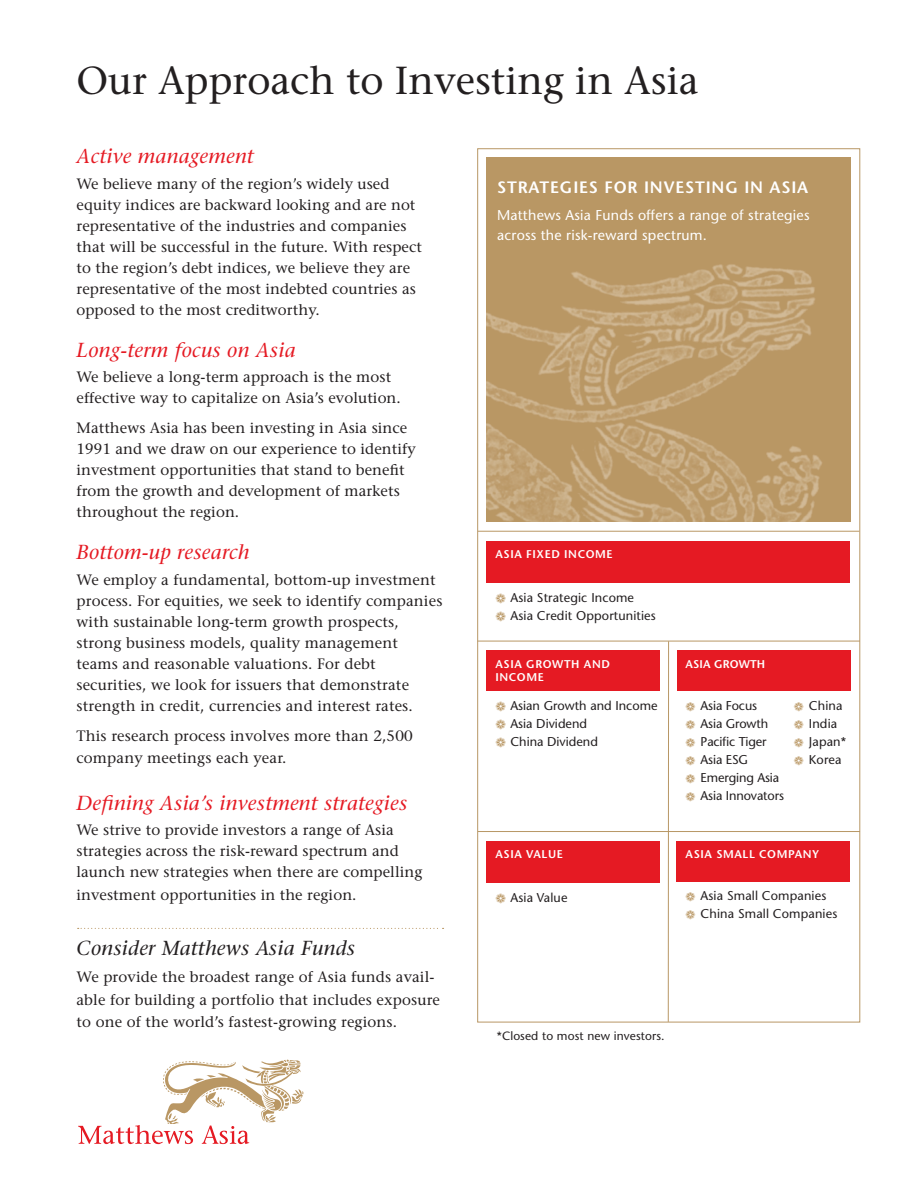
<style>
.page{position:relative;width:918px;height:1188px;background:#fff}
.page>*{position:absolute;margin:0;border:0;box-sizing:border-box;transform-origin:0 0}
._1_Head{font:500 39px "Stone Serif Std";color:#231f20}
._2_Subhead{font:italic 500 20.25px "Stone Serif Std";letter-spacing:.015em;color:#e51a23}
._2_Subhead-2{font:italic 500 20.25px "Stone Serif Std";letter-spacing:.015em;color:#231f20}
.t1{font:600 16.5px "Stone Sans Std";letter-spacing:.05em;color:#fff}
._3_Body_text{font:500 15px/21px "Stone Serif Std";letter-spacing:.005em;color:#231f20}
._2_Subhead-3{font:500 15px/22.5px "Stone Serif Std";letter-spacing:.01em;color:#231f20}
.t2{font:500 14.25px/19.5px "Stone Sans Std";letter-spacing:.015em;color:#fff}
._4_Chart_text{font:500 12.75px "Stone Sans Std";letter-spacing:.01em;color:#231f20}
._4_Chart_text-2{font:500 12.75px "Stone Sans Std";letter-spacing:-.01em;color:#231f20}
.t3{font:500 12px "Stone Sans Std";letter-spacing:.01em;color:#231f20}
._4_Text_sans_serif_9{font:600 11.25px/13.5px "Stone Sans Std";letter-spacing:.05em;color:#fff}
._4_Text_sans_serif_9-2{font:600 11.25px "Stone Sans Std";letter-spacing:.01em;color:#fff}
</style>
<div class="page">
<div style="left:486px;top:158px;width:364px;height:364px;background:#b99764"></div>
<img style="left:486px;top:264px;width:336px;height:258px">
<svg style="left:78px;top:928px;width:366px;height:1px"></svg>
<hr style="left:478px;top:531px;width:381px;height:1px;background:#b99764">
<svg style="left:78px;top:1060px;width:225px;height:84px"></svg>
<div style="left:677px;top:651px;width:173px;height:40px;background:#e51a23"></div>
<div style="left:677px;top:841px;width:173px;height:40px;background:#e51a23"></div>
<hr style="left:477px;top:641px;width:383px;height:1px;background:#b89765">
<div style="left:486px;top:541px;width:364px;height:42px;background:#e51a23"></div>
<div style="left:486px;top:841px;width:174px;height:41px;background:#e51a23"></div>
<hr style="left:478px;top:831px;width:382px;height:1px;background:#b89765">
<hr style="left:668px;top:641px;width:1px;height:381px;background:#b89765">
<div style="left:486px;top:651px;width:174px;height:40px;background:#e51a23"></div>
<p class="_1_Head" style="left:76px;top:57px;width:624px">Our Approach to Investing in Asia</p>
<p class="_2_Subhead" style="left:76px;top:145px;width:179px">Active management</p>
<p class="_3_Body_text" style="left:76px;top:173px;width:347px">We believe many of the region’s widely used equity indices are backward looking and are not representative of the industries and companies that will be successful in the future. With respect to the region’s debt indices, we believe they are representative of the most indebted countries as opposed to the most creditworthy.</p>
<p class="_2_Subhead" style="left:76px;top:338px;width:221px">Long-term focus on Asia</p>
<p class="_3_Body_text" style="left:76px;top:367px;width:326px">We believe a long-term approach is the most effective way to capitalize on Asia’s evolution.</p>
<p class="_3_Body_text" style="left:76px;top:418px;width:341px">Matthews Asia has been investing in Asia since 1991 and we draw on our experience to identify investment opportunities that stand to benefit from the growth and development of markets throughout the region.</p>
<p class="_2_Subhead" style="left:76px;top:541px;width:175px">Bottom-up research</p>
<p class="_3_Body_text" style="left:76px;top:569px;width:367px">We employ a fundamental, bottom-up investment process. For equities, we seek to identify companies with sustainable long-term growth prospects, strong business models, quality management teams and reasonable valuations. For debt securities, we look for issuers that demonstrate strength in credit, currencies and interest rates.</p>
<p class="_3_Body_text" style="left:76px;top:724px;width:338px;line-height:22.5px">This research process involves more than 2,500 company meetings each year.</p>
<p class="_2_Subhead" style="left:76px;top:791px;width:332px">Defining Asia’s investment strategies</p>
<p class="_3_Body_text" style="left:76px;top:820px;width:347px">We strive to provide investors a range of Asia strategies across the risk-reward spectrum and launch new strategies when there are compelling</p>
<p class="_3_Body_text" style="left:76px;top:884px;width:282px">investment opportunities in the region.</p>
<p class="_2_Subhead-2" style="left:76px;top:937px;width:280px">Consider Matthews Asia Funds</p>
<p class="_2_Subhead-3" style="left:76px;top:966px;width:365px">We provide the broadest range of Asia funds avail&shy;able for building a portfolio that includes exposure to one of the world’s fastest-growing regions.</p>
<p class="t1" style="left:497px;top:177px;width:313px">STRATEGIES FOR INVESTING IN ASIA</p>
<p class="t2" style="left:497px;top:206px;width:314px">Matthews Asia Funds offers a range of strategies across the risk-reward spectrum.</p>
<p class="_4_Text_sans_serif_9" style="left:495px;top:548px;width:119px">ASIA FIXED INCOME</p>
<p class="_4_Chart_text" style="left:510px;top:590px;width:125px">Asia Strategic Income</p>
<p class="_4_Chart_text" style="left:510px;top:608px;width:147px">Asia Credit Opportunities</p>
<p class="_4_Text_sans_serif_9" style="left:495px;top:657px;width:116px">ASIA GROWTH AND<br>INCOME</p>
<p class="_4_Chart_text" style="left:510px;top:698px;width:149px">Asian Growth and Income</p>
<p class="_4_Chart_text" style="left:510px;top:716px;width:78px">Asia Dividend</p>
<p class="_4_Chart_text" style="left:510px;top:734px;width:89px">China Dividend</p>
<p class="_4_Text_sans_serif_9" style="left:495px;top:847px;width:69px">ASIA VALUE</p>
<p class="_4_Chart_text" style="left:510px;top:890px;width:58px">Asia Value</p>
<p class="_4_Text_sans_serif_9-2" style="left:686px;top:657px;width:81px">ASIA GROWTH</p>
<p class="_4_Chart_text-2" style="left:701px;top:698px;width:58px">Asia Focus</p>
<p class="_4_Chart_text-2" style="left:701px;top:716px;width:69px">Asia Growth</p>
<p class="_4_Chart_text-2" style="left:701px;top:734px;width:67px">Pacific Tiger</p>
<p class="_4_Chart_text" style="left:701px;top:752px;width:49px">Asia ESG</p>
<p class="_4_Chart_text-2" style="left:701px;top:770px;width:80px">Emerging Asia</p>
<p class="_4_Chart_text-2" style="left:701px;top:788px;width:85px">Asia Innovators</p>
<p class="_4_Chart_text" style="left:809px;top:698px;width:35px">China</p>
<p class="_4_Chart_text" style="left:809px;top:716px;width:30px">India</p>
<p class="_4_Chart_text" style="left:809px;top:734px;width:39px">Japan*</p>
<p class="_4_Chart_text" style="left:809px;top:752px;width:34px">Korea</p>
<p class="_4_Text_sans_serif_9" style="left:686px;top:847px;width:135px">ASIA SMALL COMPANY</p>
<p class="_4_Chart_text" style="left:701px;top:888px;width:127px">Asia Small Companies</p>
<p class="_4_Chart_text" style="left:701px;top:906px;width:138px">China Small Companies</p>
<p class="t3" style="left:497px;top:1029px;width:169px">*Closed to most new investors.</p>
</div>
